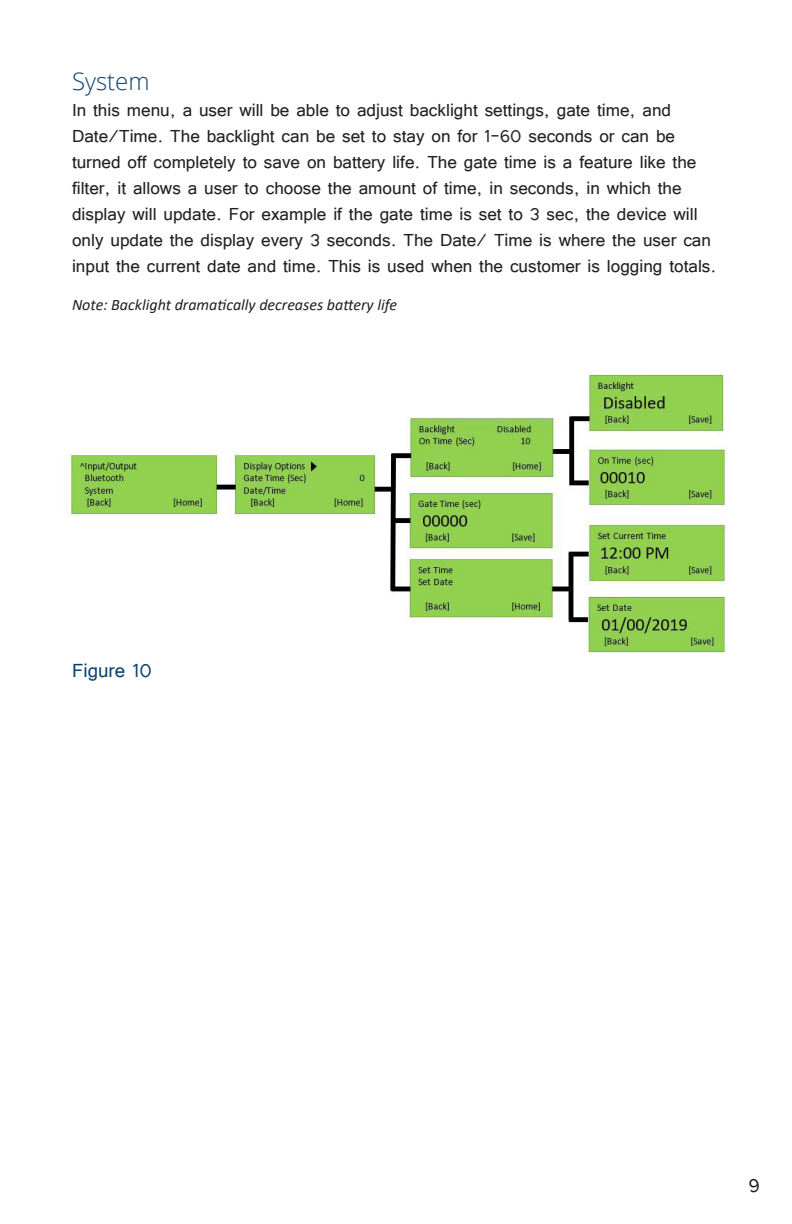
<style>
.page{position:relative;width:792px;height:1224px;background:#fff}
.page>*{position:absolute;margin:0;border:0;box-sizing:border-box;transform-origin:0 0}
.t1{font:24px "Tunga";color:#0f436b}
.t2{font:300 24px "Open Sans";color:#0f436b}
.t3{font:24px "Tunga";color:#221f1f}
.t4{font:22px/26px "Tunga";color:#221f1f}
.t5{font:italic 16px "Calibri";color:#221f1f}
</style>
<div class="page">
<img style="left:69px;top:373px;width:658px;height:280px">
<p class="t2" style="left:72px;top:72px;width:79px">System</p>
<p class="t4" style="left:72px;top:97px;width:646px">In this menu, a user will be able to adjust backlight settings, gate time, and Date/Time. The backlight can be set to stay on for 1-60 seconds or can be turned off completely to save on battery life. The gate time is a feature like the filter, it allows a user to choose the amount of time, in seconds, in which the display will update. For example if the gate time is set to 3 sec, the device will only update the display every 3 seconds. The Date/ Time is where the user can input the current date and time. This is used when the customer is logging totals.</p>
<p class="t5" style="left:72px;top:294px;width:326px">Note: Backlight dramatically decreases battery life</p>
<p class="t1" style="left:72px;top:659px;width:81px">Figure 10</p>
<p class="t3" style="left:748px;top:1174px;width:13px">9</p>
</div>
